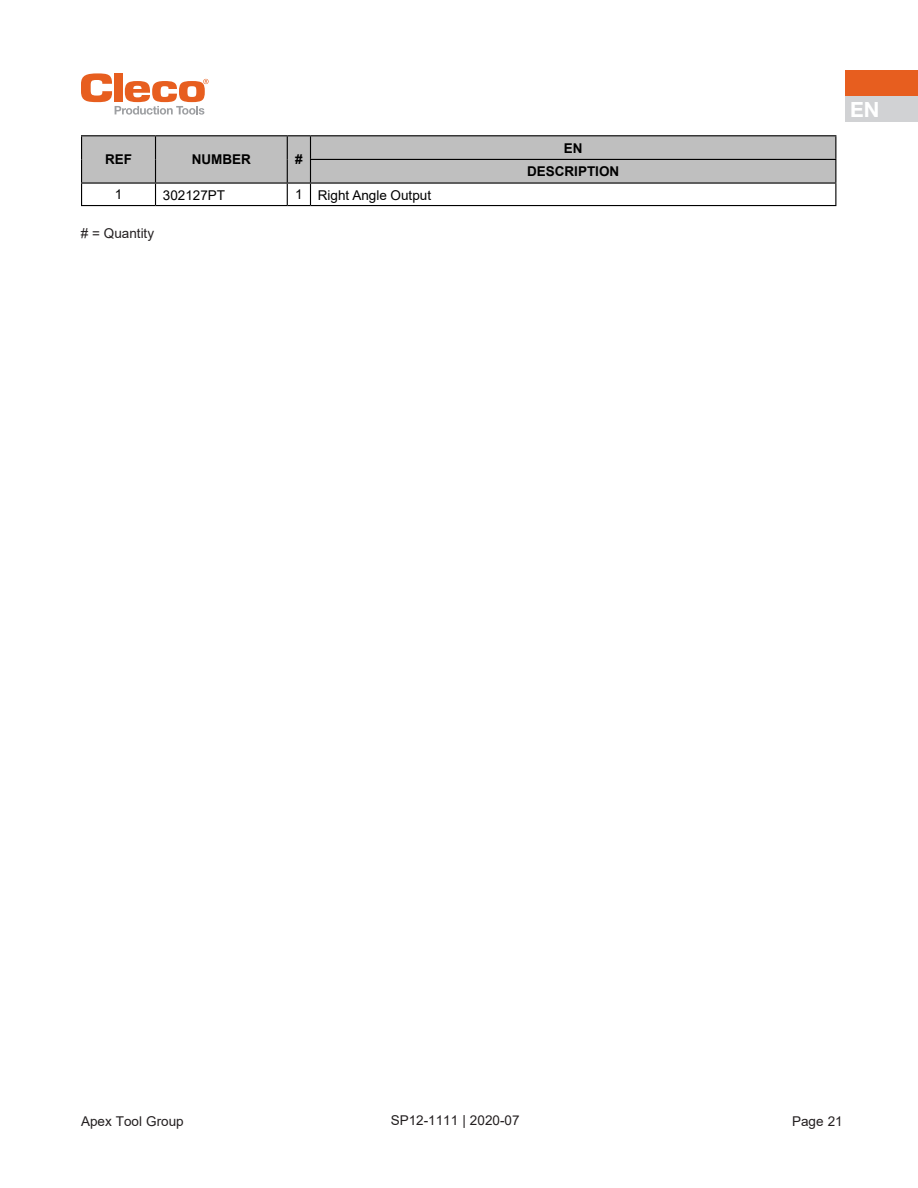
<style>
.page{position:relative;width:918px;height:1188px;background:#fff}
.page>*{position:absolute;margin:0;border:0;box-sizing:border-box;transform-origin:0 0}
.t1{font:700 21px "Helvetica Neue LT Pro";color:#fff}
.t2{font:13.5px "Arial";color:#231f20}
.t3{font:13.5px "Arial";color:#000}
.t4{font:700 13.5px "Arial";color:#000}
</style>
<div class="page">
<svg style="left:846px;top:71px;width:72px;height:51px;background:#db997b"></svg>
<svg style="left:81px;top:73px;width:127px;height:42px"></svg>
<svg style="left:81px;top:135px;width:755px;height:71px"></svg>
<hr style="left:310px;top:205px;width:526px;height:1px;background:#000">
<p class="t4" style="left:105px;top:150px;width:28px">REF</p>
<p class="t4" style="left:192px;top:150px;width:61px">NUMBER</p>
<p class="t4" style="left:295px;top:150px;width:9px">#</p>
<p class="t3" style="left:115px;top:185px;width:9px">1</p>
<p class="t3" style="left:163px;top:186px;width:64px">302127PT</p>
<p class="t3" style="left:295px;top:185px;width:9px">1</p>
<p class="t3" style="left:318px;top:186px;width:115px">Right Angle Output</p>
<p class="t2" style="left:81px;top:224px;width:75px"># = Quantity</p>
<p class="t4" style="left:564px;top:138px;width:20px">EN</p>
<p class="t4" style="left:527px;top:162px;width:94px">DESCRIPTION</p>
<h1 class="t1" style="left:850px;top:96px;width:31px">EN</h1>
<p class="t2" style="left:81px;top:1112px;width:104px">Apex Tool Group</p>
<p class="t2" style="left:391px;top:1111px;width:130px">SP12-1111 | 2020-07</p>
<p class="t2" style="left:792px;top:1112px;width:52px">Page 21</p>
</div>
